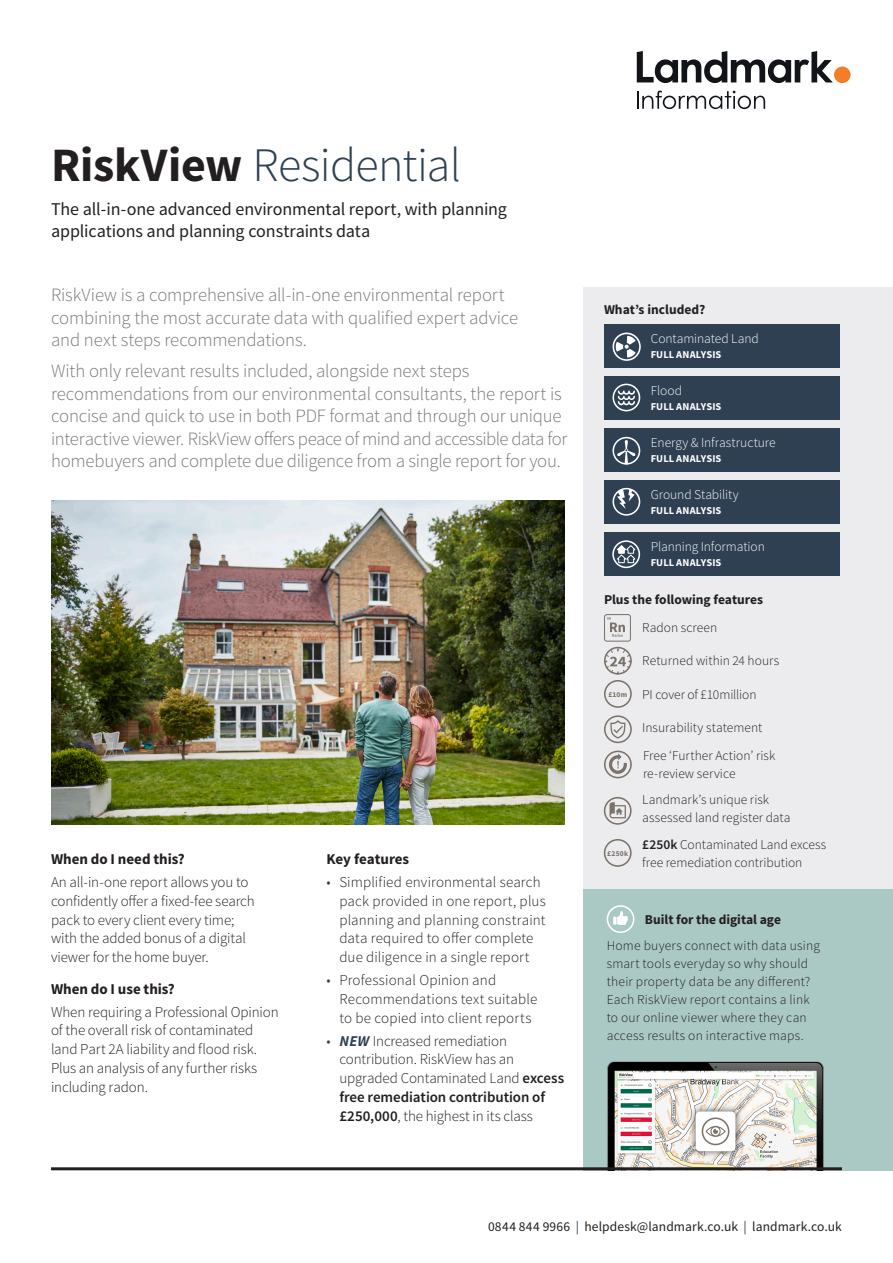
<style>
.page{position:relative;width:893px;height:1263px;background:#fff}
.page>*{position:absolute;margin:0;border:0;box-sizing:border-box;transform-origin:0 0}
.t1{font:300 48px "Source Sans Pro";letter-spacing:-.015em;color:#2e4052}
.SRC_first_para{font:300 18.75px/22.5px "Source Sans Pro";letter-spacing:-.01em;color:#76787b}
.t2{font:18px/21.6px "Source Sans Pro";letter-spacing:-.005em;color:#231f20}
.SRC_body_bullets{font:300 15px/18.8px "Source Sans Pro";letter-spacing:.005em;color:#231f20}
.SRC_body_copy{font:300 15px/18.8px "Source Sans Pro";letter-spacing:-.01em;color:#231f20}
.SRC_body_copy-2{font:700 15px "Source Sans Pro";color:#231f20}
.SRC_body_copy-3{font:300 13.5px/18px "Source Sans Pro";color:#231f20}
.SRC_body_bullets-2{font:300 13.5px/18px "Source Sans Pro";letter-spacing:.015em;color:#231f20}
.SRC_body_copy-4{font:300 13.5px "Source Sans Pro";letter-spacing:-.005em;color:#fff}
.SRC_body_copy-5{font:700 13.5px "Source Sans Pro";color:#231f20}
.t3{font:13.5px "Source Sans Pro";letter-spacing:.01em;color:#231f20}
.SRC_body_copy-6{font:700 10.5px "Source Sans Pro";letter-spacing:.01em;color:#fff}
.t4{font:700 7.5px "Source Sans Pro";letter-spacing:.035em;color:#7b736a}
.s1{font-weight:700;color:#231f20}
.s2{color:#2e4052}
.s3{font-weight:700;font-style:italic;color:#2e4052}
.s4{font-weight:600}
</style>
<div class="page">
<div style="left:584px;top:287px;width:309px;height:602px;background:#ececee"></div>
<div style="left:604px;top:532px;width:235px;height:44px;background:#2e4052"></div>
<div style="left:584px;top:889px;width:309px;height:281px;background:#aac8c4"></div>
<img style="left:607px;top:1061px;width:217px;height:106px">
<div style="left:604px;top:324px;width:235px;height:44px;background:#2e4052"></div>
<div style="left:604px;top:376px;width:235px;height:44px;background:#2e4052"></div>
<div style="left:604px;top:428px;width:235px;height:44px;background:#2e4052"></div>
<div style="left:604px;top:480px;width:235px;height:44px;background:#2e4052"></div>
<img style="left:51px;top:501px;width:513px;height:324px">
<svg style="left:612px;top:333px;width:29px;height:28px"></svg>
<svg style="left:612px;top:384px;width:28px;height:27px"></svg>
<svg style="left:612px;top:437px;width:28px;height:28px"></svg>
<svg style="left:612px;top:488px;width:28px;height:28px"></svg>
<svg style="left:604px;top:614px;width:28px;height:94px"></svg>
<svg style="left:604px;top:715px;width:28px;height:28px"></svg>
<hr style="left:51px;top:1167px;width:791px;height:3px;background:#231f20">
<svg style="left:607px;top:905px;width:27px;height:28px"></svg>
<div style="left:688px;top:1104px;width:55px;height:55px;background:#231f20;opacity:.75"></div>
<div style="left:696px;top:1111px;width:39px;height:40px;background:#fff;border-radius:4px"></div>
<svg style="left:702px;top:1117px;width:27px;height:28px"></svg>
<svg style="left:604px;top:751px;width:28px;height:27px"></svg>
<svg style="left:604px;top:797px;width:28px;height:28px"></svg>
<svg style="left:604px;top:839px;width:28px;height:28px"></svg>
<svg style="left:612px;top:540px;width:28px;height:28px"></svg>
<svg style="left:637px;top:51px;width:196px;height:32px"></svg>
<div style="left:834px;top:67px;width:16px;height:16px;background:#f47d2a;border-radius:50%"></div>
<svg style="left:637px;top:91px;width:128px;height:18px"></svg>
<p class="t1" style="left:51px;top:135px;width:412px"><span class="s1">RiskView</span> Residential</p>
<p class="t2" style="left:51px;top:198px;width:457px">The all-in-one advanced environmental report, with planning applications and planning constraints data</p>
<p class="SRC_first_para" style="left:51px;top:284px;width:469px">RiskView is a comprehensive all-in-one environmental report combining the most accurate data with qualified expert advice and next steps recommendations.</p>
<p class="SRC_first_para" style="left:51px;top:360px;width:518px">With only relevant results included, alongside next steps recommendations from our environmental consultants, the report is concise and quick to use in both PDF format and through our unique interactive viewer. RiskView offers peace of mind and accessible data for homebuyers and complete due diligence from a single report for you.</p>
<p class="SRC_body_copy-2" style="left:51px;top:849px;width:135px">When do I need this?</p>
<p class="SRC_body_copy" style="left:51px;top:873px;width:205px">An all-in-one report allows you to confidently offer a fixed-fee search pack to every client every time; with the added bonus of a digital viewer for the home buyer.</p>
<p class="SRC_body_copy-2" style="left:51px;top:979px;width:125px">When do I use this?</p>
<p class="SRC_body_copy" style="left:51px;top:1002px;width:229px">When requiring a Professional Opinion of the overall risk of contaminated land Part 2A liability and flood risk.<br>Plus an analysis of any further risks including radon.</p>
<p class="SRC_body_copy-2" style="left:327px;top:849px;width:84px">Key features</p>
<p class="SRC_body_bullets" style="left:339px;top:873px;width:208px;text-indent:-13px"><span class="s2">•</span> Simplified environmental search pack provided in one report, plus planning and planning constraint data required to offer complete due diligence in a single report</p>
<p class="SRC_body_bullets" style="left:339px;top:971px;width:200px;text-indent:-13px"><span class="s2">•</span> Professional Opinion and<br>Recommendations text suitable to be copied into client reports</p>
<p class="SRC_body_bullets" style="left:339px;top:1031px;width:226px;text-indent:-13px"><span class="s2">•</span> <span class="s3">NEW</span> Increased remediation contribution. RiskView has an upgraded Contaminated Land <span class="s4">excess free remediation contribution of £250,000</span>, the highest in its class</p>
<p class="SRC_body_copy-5" style="left:604px;top:301px;width:103px">What’s included?</p>
<p class="SRC_body_copy-4" style="left:651px;top:330px;width:110px">Contaminated Land</p>
<p class="SRC_body_copy-6" style="left:651px;top:348px;width:72px">FULL ANALYSIS</p>
<p class="SRC_body_copy-4" style="left:651px;top:382px;width:33px">Flood</p>
<p class="SRC_body_copy-6" style="left:651px;top:400px;width:72px">FULL ANALYSIS</p>
<p class="SRC_body_copy-4" style="left:651px;top:434px;width:126px">Energy &amp; Infrastructure</p>
<p class="SRC_body_copy-6" style="left:651px;top:452px;width:72px">FULL ANALYSIS</p>
<p class="SRC_body_copy-4" style="left:651px;top:486px;width:89px">Ground Stability</p>
<p class="SRC_body_copy-6" style="left:651px;top:504px;width:72px">FULL ANALYSIS</p>
<p class="SRC_body_copy-4" style="left:651px;top:539px;width:116px">Planning Information</p>
<p class="SRC_body_copy-6" style="left:651px;top:556px;width:72px">FULL ANALYSIS</p>
<p class="SRC_body_copy-5" style="left:604px;top:591px;width:161px">Plus the following features</p>
<p class="SRC_body_copy-3" style="left:642px;top:618px;width:77px">Radon screen</p>
<p class="SRC_body_copy-3" style="left:642px;top:652px;width:138px">Returned within 24 hours</p>
<p class="t4" style="left:608px;top:689px;width:20px">£10m</p>
<p class="SRC_body_copy-3" style="left:642px;top:685px;width:116px">PI cover of £10million</p>
<p class="SRC_body_copy-3" style="left:642px;top:719px;width:122px">Insurability statement</p>
<p class="SRC_body_copy-3" style="left:643px;top:746px;width:134px">Free ‘Further Action’ risk re-review service</p>
<p class="SRC_body_copy-3" style="left:642px;top:791px;width:150px">Landmark’s unique risk assessed land register data</p>
<p class="SRC_body_copy-3" style="left:642px;top:835px;width:186px"><span class="s4">£250k</span> Contaminated Land excess free remediation contribution</p>
<p class="t4" style="left:607px;top:848px;width:23px">£250k</p>
<p class="SRC_body_copy-5" style="left:645px;top:910px;width:138px">Built for the digital age</p>
<p class="SRC_body_bullets-2" style="left:607px;top:937px;width:215px">Home buyers connect with data using smart tools everyday so why should their property data be any different?<br>Each RiskView report contains a link to our online viewer where they can access results on interactive maps.</p>
<p class="t3" style="left:488px;top:1218px;width:355px">0844 844 9966 <span class="s2">|</span> helpdesk@landmark.co.uk <span class="s2">|</span> landmark.co.uk</p>
</div>
